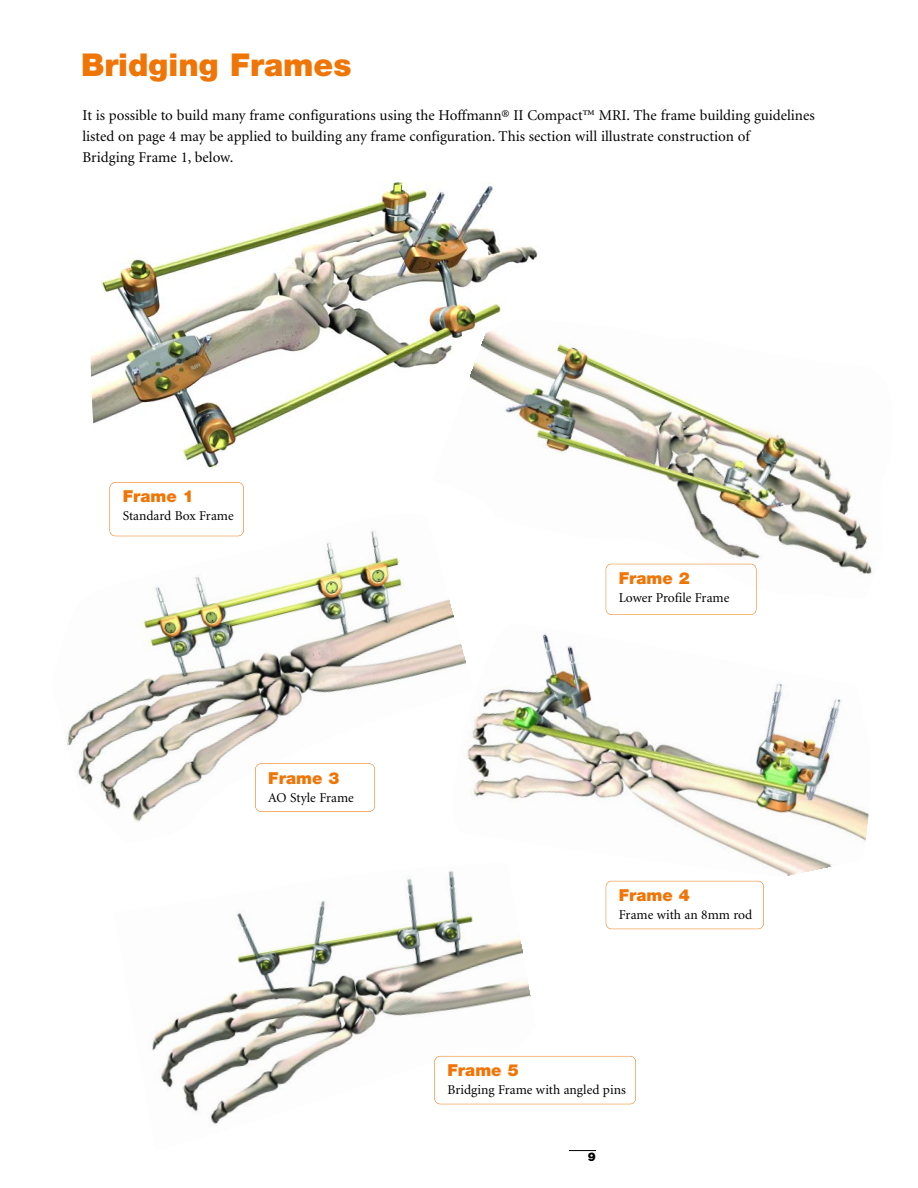
<style>
.page{position:relative;width:918px;height:1188px;background:#fff}
.page>*{position:absolute;margin:0;border:0;box-sizing:border-box;transform-origin:0 0}
.t1{font:900 31.5px "Helvetica Neue";color:#f07507}
.t2{font:900 16.5px "Helvetica Neue";color:#f07507}
.t3{font:15px/21px "Minion";color:#000}
.t4{font:13.5px "Minion";color:#000}
.t5{font:900 12px "Helvetica Neue";color:#000}
</style>
<div class="page">
<svg style="left:569px;top:1150px;width:27px;height:1px"></svg>
<img style="left:152px;top:877px;width:398px;height:248px">
<img style="left:66px;top:532px;width:388px;height:290px">
<img style="left:90px;top:182px;width:448px;height:304px">
<svg style="left:338px;top:320px;width:77px;height:284px"></svg>
<img style="left:415px;top:320px;width:457px;height:284px">
<div style="left:109px;top:482px;width:135px;height:54px;border:1px solid #f07507;border-radius:6px"></div>
<div style="left:606px;top:564px;width:150px;height:51px;border:1px solid #f07507;border-radius:6px"></div>
<div style="left:255px;top:763px;width:120px;height:49px;border:1px solid #f07507;border-radius:6px"></div>
<div style="left:434px;top:1056px;width:202px;height:48px;border:1px solid #f07507;border-radius:6px"></div>
<div style="left:606px;top:881px;width:158px;height:48px;border:1px solid #f07507;border-radius:6px"></div>
<img style="left:435px;top:624px;width:434px;height:267px">
<h1 class="t1" style="left:81px;top:54px;width:272px">Bridging Frames</h1>
<p class="t3" style="left:82px;top:106px;width:734px">It is possible to build many frame configurations using the Hoffmann® II Compact™ MRI. The frame building guidelines listed on page 4 may be applied to building any frame configuration. This section will illustrate construction of<br>Bridging Frame 1, below.</p>
<p class="t2" style="left:123px;top:491px;width:73px">Frame 1</p>
<p class="t4" style="left:123px;top:511px;width:113px">Standard Box Frame</p>
<p class="t2" style="left:268px;top:772px;width:73px">Frame 3</p>
<p class="t4" style="left:268px;top:792px;width:87px">AO Style Frame</p>
<p class="t2" style="left:619px;top:572px;width:73px">Frame 2</p>
<p class="t4" style="left:619px;top:592px;width:112px">Lower Profile Frame</p>
<p class="t2" style="left:619px;top:889px;width:73px">Frame 4</p>
<p class="t4" style="left:619px;top:910px;width:135px">Frame with an 8mm rod</p>
<p class="t2" style="left:448px;top:1064px;width:73px">Frame 5</p>
<p class="t4" style="left:448px;top:1085px;width:180px">Bridging Frame with angled pins</p>
<p class="t5" style="left:588px;top:1153px;width:10px">9</p>
</div>
